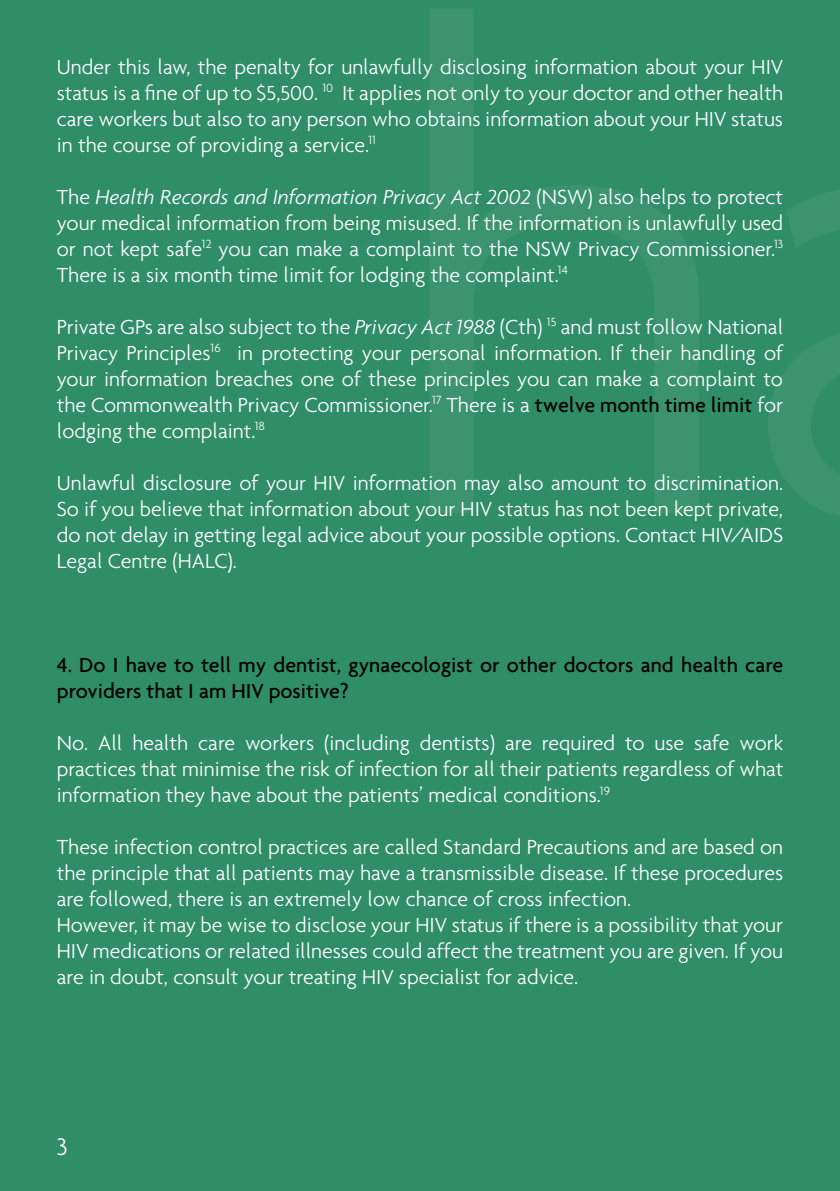
<style>
.page{position:relative;width:840px;height:1191px;background:#fff}
.page>*{position:absolute;margin:0;border:0;box-sizing:border-box;transform-origin:0 0}
.t1{font:300 709.2px "Agenda";color:#fff}
.t2{font:300 26px "Agenda";color:#fff}
.t3{font:300 22px/26px "Agenda";color:#fff;text-align:justify}
.t4{font:500 22px/26px "Agenda";color:#000}
.s1{font-style:italic}
.s2{font-weight:500;color:#000}
</style>
<div class="page">
<div style="left:0;top:0;width:839px;height:1191px;background:#2f8d68"></div>
<h1 class="t1" style="left:382px;top:-130px;width:360px">h</h1>
<p class="t3" style="left:57px;top:53px;width:727px">Under this law, the penalty for unlawfully disclosing information about your HIV status is a fine of up to $5,500. <sup>10</sup> It applies not only to your doctor and other health care workers but also to any person who obtains information about your HIV status in the course of providing a service.<sup>11</sup></p>
<p class="t3" style="left:57px;top:183px;width:727px">The <span class="s1">Health Records and Information Privacy Act 2002</span> (NSW) also helps to protect your medical information from being misused. If the information is unlawfully used or not kept safe<sup>12</sup> you can make a complaint to the NSW Privacy Commissioner.<sup>13<br></sup>There is a six month time limit for lodging the complaint.<sup>14</sup></p>
<p class="t3" style="left:57px;top:313px;width:727px">Private GPs are also subject to the <span class="s1">Privacy Act 1988</span> (Cth) <sup>15</sup> and must follow National Privacy Principles<sup>16</sup> in protecting your personal information. If their handling of your information breaches one of these principles you can make a complaint to the Commonwealth Privacy Commissioner.<sup>17</sup> There is a <span class="s2">twelve month time limit</span> for lodging the complaint.<sup>18</sup></p>
<p class="t3" style="left:57px;top:469px;width:727px">Unlawful disclosure of your HIV information may also amount to discrimination.<br>So if you believe that information about your HIV status has not been kept private, do not delay in getting legal advice about your possible options. Contact HIV/AIDS Legal Centre (HALC).</p>
<p class="t4" style="left:57px;top:651px;width:727px">4. Do I have to tell my dentist, gynaecologist or other doctors and health care providers that I am HIV positive?</p>
<p class="t3" style="left:57px;top:729px;width:727px">No. All health care workers (including dentists) are required to use safe work practices that minimise the risk of infection for all their patients regardless of what information they have about the patients’ medical conditions.<sup>19</sup></p>
<p class="t3" style="left:57px;top:833px;width:727px;text-align:left">These infection control practices are called Standard Precautions and are based on the principle that all patients may have a transmissible disease. If these procedures are followed, there is an extremely low chance of cross infection.<br>However, it may be wise to disclose your HIV status if there is a possibility that your HIV medications or related illnesses could affect the treatment you are given. If you are in doubt, consult your treating HIV specialist for advice.</p>
<p class="t2" style="left:57px;top:1131px;width:12px">3</p>
</div>
